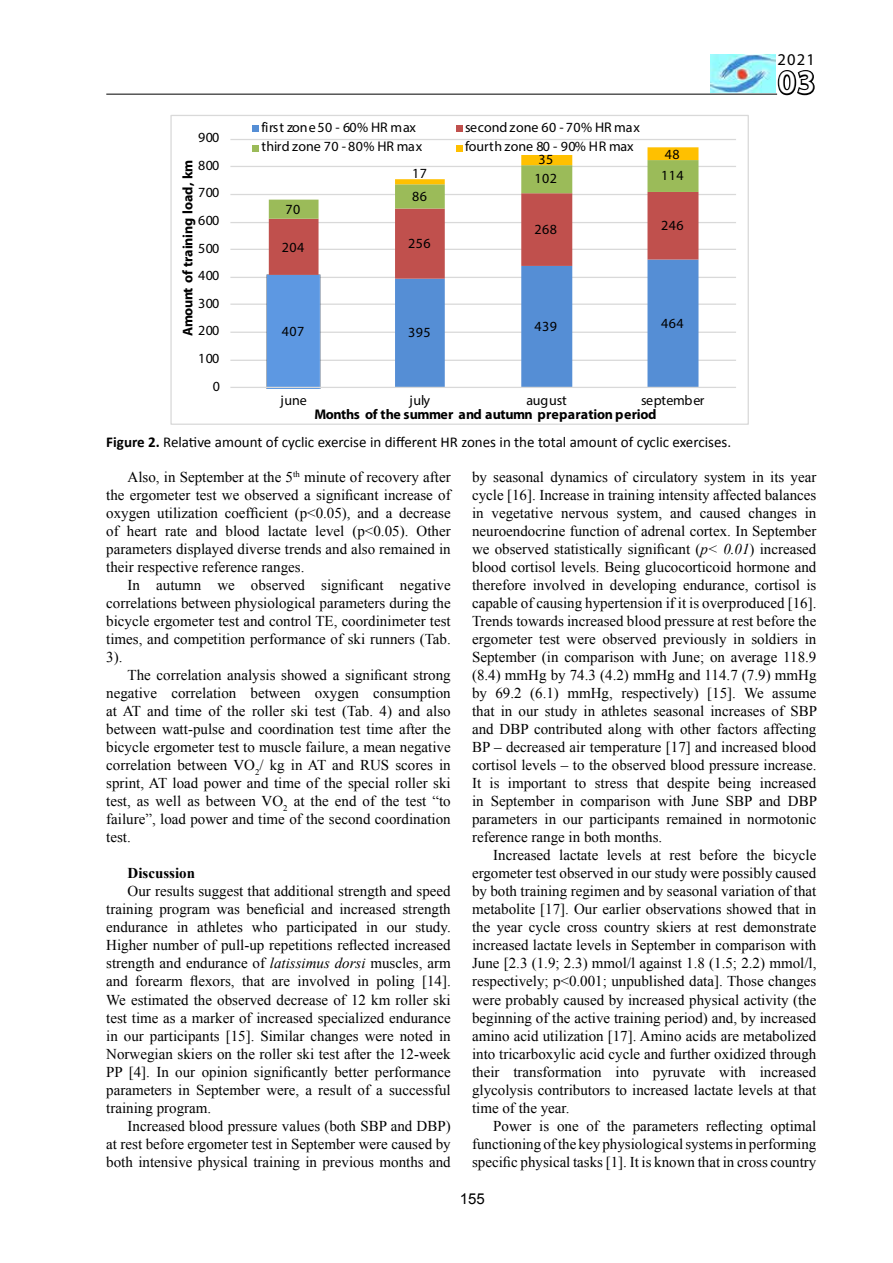
<style>
.page{position:relative;width:893px;height:1263px;background:#fff}
.page>*{position:absolute;margin:0;border:0;box-sizing:border-box;transform-origin:0 0}
.t1{font:600 33px "Myriad Pro";color:#fff}
.t2{font:16.5px "Myriad Pro";color:#000}
.t3{font:15px/18px "Times New Roman";color:#000;text-align:justify}
.t4{font:15px "Calibri";color:#000}
.t5{font:700 15px "Times New Roman";color:#000}
.t6{font:15px "Arial";color:#000}
.t7{font:14.1px "Myriad Pro";letter-spacing:.03em;color:#000}
.t8{font:700 14.1px "Myriad Pro";letter-spacing:-.015em;color:#000}
.t9{font:14.1px "Myriad Pro";letter-spacing:-.005em;color:#000}
.t10{font:14.1px "Myriad Pro";letter-spacing:-.01em;color:#000}
.t11{font:14.1px "Myriad Pro";letter-spacing:.01em;color:#000}
.t12{font:14.1px "Calibri";letter-spacing:.04em;color:#000}
.t13{font:14.1px "Myriad Pro";letter-spacing:-.02em;color:#000}
.s1{font-weight:700}
.s2{font-style:italic}
.s3{font-family:"Calibri";font-size:14.1px}
</style>
<div class="page">
<hr style="left:106px;top:94px;width:671px;height:1px;background:#000">
<svg style="left:776px;top:70px;width:39px;height:26px"></svg>
<img style="left:711px;top:54px;width:64px;height:38px">
<hr style="left:230px;top:360px;width:506px;height:1px;background:#d9d9d9">
<hr style="left:230px;top:332px;width:506px;height:1px;background:#d9d9d9">
<hr style="left:230px;top:304px;width:506px;height:1px;background:#d9d9d9">
<hr style="left:230px;top:277px;width:506px;height:1px;background:#d9d9d9">
<hr style="left:230px;top:249px;width:506px;height:1px;background:#d9d9d9">
<hr style="left:230px;top:222px;width:506px;height:1px;background:#d9d9d9">
<hr style="left:230px;top:194px;width:506px;height:1px;background:#d9d9d9">
<hr style="left:230px;top:166px;width:506px;height:1px;background:#d9d9d9">
<hr style="left:230px;top:139px;width:506px;height:1px;background:#d9d9d9">
<img style="left:265px;top:272px;width:4px;height:115px">
<hr style="left:230px;top:387px;width:506px;height:1px;background:#d9d9d9">
<div style="left:252px;top:126px;width:7px;height:6px;background:#558ed5"></div>
<svg style="left:456px;top:126px;width:6px;height:6px"></svg>
<div style="left:252px;top:145px;width:7px;height:6px;background:#9bbb59"></div>
<svg style="left:269px;top:145px;width:429px;height:242px"></svg>
<p class="t7" style="left:198px;top:129px;width:23px">900</p>
<p class="t8" style="left:179px;top:336px;width:178px;rotate:-90deg">Amount of training load, km</p>
<p class="t7" style="left:198px;top:157px;width:23px">800</p>
<p class="t7" style="left:198px;top:184px;width:23px">700</p>
<p class="t7" style="left:198px;top:212px;width:23px">600</p>
<p class="t7" style="left:198px;top:240px;width:23px">500</p>
<p class="t7" style="left:198px;top:266px;width:23px">400</p>
<p class="t7" style="left:198px;top:295px;width:23px">300</p>
<p class="t7" style="left:198px;top:321px;width:23px">200</p>
<p class="t7" style="left:198px;top:349px;width:23px">100</p>
<p class="t7" style="left:213px;top:377px;width:9px">0</p>
<p class="t10" style="left:261px;top:119px;width:156px">first zone 50 - 60% HR max</p>
<p class="t9" style="left:465px;top:119px;width:176px">second zone 60 - 70% HR max</p>
<p class="t11" style="left:261px;top:138px;width:162px">third zone 70 - 80% HR max</p>
<p class="t9" style="left:465px;top:138px;width:170px">fourth zone 80 - 90% HR max</p>
<p class="t7" style="left:538px;top:150px;width:16px">35</p>
<p class="t7" style="left:665px;top:145px;width:16px">48</p>
<p class="t7" style="left:412px;top:164px;width:16px">17</p>
<p class="t7" style="left:286px;top:200px;width:16px">70</p>
<p class="t7" style="left:412px;top:187px;width:16px">86</p>
<p class="t7" style="left:282px;top:238px;width:24px">204</p>
<p class="t7" style="left:408px;top:235px;width:24px">256</p>
<p class="t7" style="left:282px;top:323px;width:24px">407</p>
<p class="t7" style="left:408px;top:324px;width:24px">395</p>
<p class="t7" style="left:535px;top:170px;width:24px">102</p>
<p class="t7" style="left:661px;top:167px;width:24px">114</p>
<p class="t7" style="left:535px;top:221px;width:24px">268</p>
<p class="t7" style="left:661px;top:217px;width:24px">246</p>
<p class="t7" style="left:535px;top:317px;width:24px">439</p>
<p class="t7" style="left:661px;top:315px;width:24px">464</p>
<p class="t7" style="left:281px;top:391px;width:28px">june</p>
<p class="t7" style="left:409px;top:391px;width:22px">july</p>
<p class="t7" style="left:526px;top:391px;width:42px">august</p>
<p class="t13" style="left:641px;top:391px;width:65px">september</p>
<p class="t8" style="left:314px;top:405px;width:344px">Months of the summer and autumn preparation period</p>
<p class="t4" style="left:106px;top:432px;width:626px"><span class="s1">Figure 2.</span> Relative amount of cyclic exercise in different HR zones in the total amount of cyclic exercises.</p>
<p class="t2" style="left:778px;top:50px;width:39px">2021</p>
<h1 class="t1" style="left:778px;top:61px;width:39px">03</h1>
<p class="t3" style="left:106px;top:468px;width:346px;text-indent:21px">Also, in September at the 5<sup>th</sup> minute of recovery after the ergometer test we observed a significant increase of oxygen utilization coefficient (p&lt;0.05), and a decrease of heart rate and blood lactate level (p&lt;0.05). Other parameters displayed diverse trends and also remained in their respective reference ranges.</p>
<p class="t3" style="left:106px;top:576px;width:346px;text-indent:21px">In autumn we observed significant negative correlations between physiological parameters during the bicycle ergometer test and control TE, coordinimeter test times, and competition performance of ski runners (Tab.<br>3).</p>
<p class="t3" style="left:106px;top:666px;width:346px;text-indent:21px">The correlation analysis showed a significant strong negative correlation between oxygen consumption at AT and time of the roller ski test (Tab. 4) and also between watt-pulse and coordination test time after the bicycle ergometer test to muscle failure, a mean negative correlation between VO<sub>2</sub>/ kg in AT and RUS scores in sprint, AT load power and time of the special roller ski test, as well as between VO<sub>2</sub> at the end of the test “to failure”, load power and time of the second coordination test.</p>
<p class="t5" style="left:128px;top:863px;width:69px">Discussion</p>
<p class="t3" style="left:106px;top:882px;width:346px;text-indent:21px">Our results suggest that additional strength and speed training program was beneficial and increased strength endurance in athletes who participated in our study.<br>Higher number of pull-up repetitions reflected increased strength and endurance of <span class="s2">latissimus dorsi</span> muscles, arm and forearm flexors, that are involved in poling [14].<br>We estimated the observed decrease of 12 km roller ski test time as a marker of increased specialized endurance in our participants [15]. Similar changes were noted in Norwegian skiers on the roller ski test after the 12-week PP [4]. In our opinion significantly better performance parameters in September were, a result of a successful training program.</p>
<p class="t3" style="left:106px;top:1116px;width:346px;text-indent:21px">Increased blood pressure values (both SBP and DBP) at rest before ergometer test in September were caused by both intensive physical training in previous months and</p>
<p class="t3" style="left:472px;top:468px;width:359px;text-align:left">by seasonal dynamics of circulatory system in its year cycle [16]. Increase in training intensity affected balances in vegetative nervous system, and caused changes in neuroendocrine function of adrenal cortex. In September we observed statistically significant (<span class="s2">p&lt; 0.01</span>) increased blood cortisol levels. Being glucocorticoid hormone and therefore involved in developing endurance, cortisol is capable of causing hypertension if it is overproduced [16].<br>Trends towards increased blood pressure at rest before the<span class="s3">70 </span>ergometer test were observed previously in soldiers in September (in comparison with June; on average 118.9 (8.4) mmHg by 74.3 (4.2) mmHg and 114.7 (7.9) mmHg by 69.2 (6.1) mmHg, respectively) [15]. We assume that in our study in athletes seasonal increases of SBP and DBP contributed along with other factors affecting BP – decreased air temperature [17] and increased blood cortisol levels – to the observed blood pressure increase.<br>It is important to stress that despite being increased in September in comparison with June SBP and DBP parameters in our participants remained in normotonic reference range in both months.</p>
<p class="t3" style="left:472px;top:846px;width:346px;text-indent:21px">Increased lactate levels at rest before the bicycle ergometer test observed in our study were possibly caused by both training regimen and by seasonal variation of that metabolite [17]. Our earlier observations showed that in the year cycle cross country skiers at rest demonstrate increased lactate levels in September in comparison with June [2.3 (1.9; 2.3) mmol/l against 1.8 (1.5; 2.2) mmol/l, respectively; p&lt;0.001; unpublished data]. Those changes were probably caused by increased physical activity (the beginning of the active training period) and, by increased amino acid utilization [17]. Amino acids are metabolized into tricarboxylic acid cycle and further oxidized through their transformation into pyruvate with increased glycolysis contributors to increased lactate levels at that time of the year.</p>
<p class="t3" style="left:472px;top:1116px;width:346px;text-indent:21px">Power is one of the parameters reflecting optimal functioning of the key physiological systems in performing specific physical tasks [1]. It is known that in cross country</p>
<p class="t12" style="left:769px;top:559px;width:28px">june</p>
<p class="t12" style="left:807px;top:577px;width:24px">407</p>
<p class="t12" style="left:807px;top:648px;width:24px">681</p>
<p class="t6" style="left:460px;top:1189px;width:27px">155</p>
</div>
